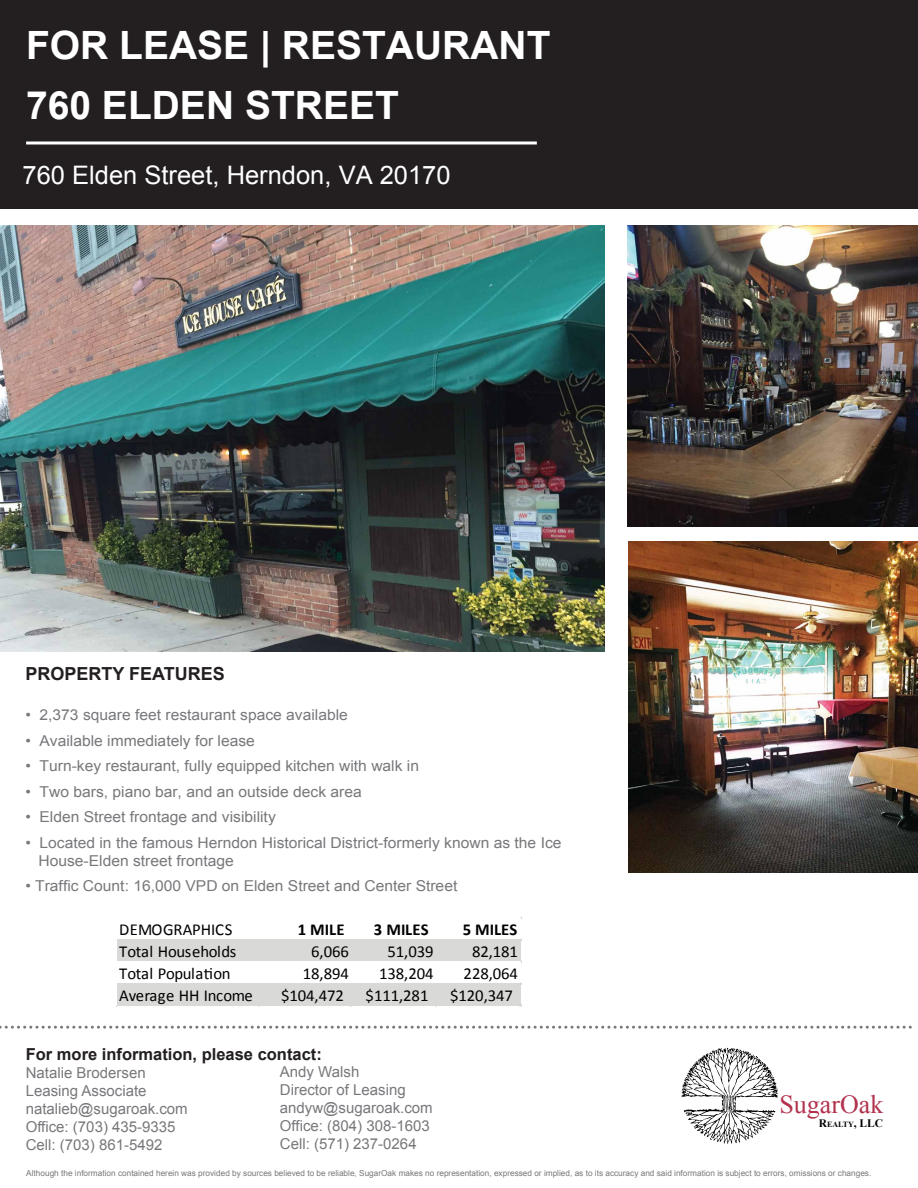
<style>
.page{position:relative;width:918px;height:1188px;background:#fff}
.page>*{position:absolute;margin:0;border:0;box-sizing:border-box;transform-origin:0 0}
.t1{font:700 39px/60.2px "Arial";color:#fff}
.t2{font:27px "Arial";color:#fff}
.t3{font:25.95px "Times New Roman";color:#b2324e}
.t4{font:25.5px "Arial";color:#fff}
.t5{font:700 18px "Arial";color:#231f20}
.t6{font:16.65px "Calibri";letter-spacing:-.005em;color:#010101}
.t7{font:700 16.65px "Calibri";color:#010101}
.t8{font:700 16.5px "Arial";color:#231f20}
.t9{font:15px/18px "Arial";color:#77787b;scale:1.04 1}
.t10{font:15px/18px "Arial";color:#77787b}
.t11{font:700 11.4px "Times New Roman";color:#000}
.t12{font:8.25px "Arial";color:#77787b}
.s1{font-size:7.95px}
</style>
<div class="page">
<svg style="left:0;top:1026px;width:912px;height:3px"></svg>
<div style="left:0;top:0;width:918px;height:208px;background:#231f20"></div>
<hr style="left:26px;top:142px;width:511px;height:3px;background:#fff">
<svg style="left:682px;top:1048px;width:96px;height:96px"></svg>
<img style="left:0;top:225px;width:605px;height:427px">
<img style="left:627px;top:226px;width:291px;height:300px">
<img style="left:628px;top:541px;width:290px;height:332px">
<div style="left:117px;top:939px;width:404px;height:23px;background:#d9d9d8"></div>
<div style="left:117px;top:961px;width:404px;height:23px;background:#fff"></div>
<div style="left:117px;top:983px;width:404px;height:23px;background:#d9d9d8"></div>
<h1 class="t1" style="left:26px;top:16px;width:526px">FOR LEASE | RESTAURANT<br>760 ELDEN STREET</h1>
<h1 class="t1" style="left:28px;top:16px;width:400px;text-indent:256px">OFFICE<br>PAVILION CENTER</h1>
<h2 class="t2" style="left:24px;top:157px;width:504px">9755 DOGWOOD ROAD, ROSWELL, GA</h2>
<h3 class="t4" style="left:23px;top:158px;width:430px">760 Elden Street, Herndon, VA 20170</h3>
<p class="t5" style="left:25px;top:661px;width:201px">PROPERTY FEATURES</p>
<p class="t9" style="left:25px;top:706px;width:312px">• 2,373 square feet restaurant space available</p>
<p class="t9" style="left:25px;top:732px;width:222px">• Available immediately for lease</p>
<p class="t9" style="left:25px;top:757px;width:380px">• Turn-key restaurant, fully equipped kitchen with walk in</p>
<p class="t9" style="left:25px;top:783px;width:325px">• Two bars, piano bar, and an outside deck area</p>
<p class="t9" style="left:25px;top:808px;width:242px">• Elden Street frontage and visibility</p>
<p class="t9" style="left:38px;top:834px;width:504px;text-indent:-13px">• Located in the famous Herndon Historical District-formerly known as the Ice<br>House-Elden street frontage</p>
<p class="t9" style="left:25px;top:877px;width:417px">• Traffic Count: 16,000 VPD on Elden Street and Center Street</p>
<p class="t6" style="left:119px;top:919px;width:115px">DEMOGRAPHICS</p>
<p class="t7" style="left:298px;top:919px;width:48px">1 MILE</p>
<p class="t7" style="left:374px;top:919px;width:56px">3 MILES</p>
<p class="t7" style="left:463px;top:919px;width:56px">5 MILES</p>
<p class="t6" style="left:119px;top:941px;width:119px">Total Households</p>
<p class="t6" style="left:311px;top:941px;width:39px">6,066</p>
<p class="t6" style="left:387px;top:941px;width:48px">51,039</p>
<p class="t6" style="left:472px;top:941px;width:48px">82,181</p>
<p class="t6" style="left:119px;top:963px;width:113px">Total Population</p>
<p class="t6" style="left:303px;top:963px;width:48px">18,894</p>
<p class="t6" style="left:379px;top:963px;width:56px">138,204</p>
<p class="t6" style="left:464px;top:963px;width:56px">228,064</p>
<p class="t6" style="left:119px;top:985px;width:135px">Average HH Income</p>
<p class="t6" style="left:281px;top:985px;width:64px">$104,472</p>
<p class="t6" style="left:366px;top:985px;width:64px">$111,281</p>
<p class="t6" style="left:450px;top:985px;width:64px">$120,347</p>
<p class="t8" style="left:26px;top:1043px;width:298px">For more information, please contact:</p>
<p class="t10" style="left:26px;top:1064px;width:163px">Natalie Brodersen<br>Leasing Associate natalieb@sugaroak.com<br>Office: (703) 435-9335<br>Cell: (703) 861-5492</p>
<p class="t10" style="left:280px;top:1063px;width:154px">Andy Walsh<br>Director of Leasing andyw@sugaroak.com<br>Office: (804) 308-1603<br>Cell: (571) 237-0264</p>
<h3 class="t3" style="left:779px;top:1087px;width:106px">SugarOak</h3>
<p class="t11" style="left:819px;top:1116px;width:66px">R<span class="s1">EALTY</span>, LLC</p>
<p class="t12" style="left:26px;top:1168px;width:847px">Although the information contained herein was provided by sources believed to be reliable, SugarOak makes no representation, expressed or implied, as to its accuracy and said information is subject to errors, omissions or changes.</p>
</div>
